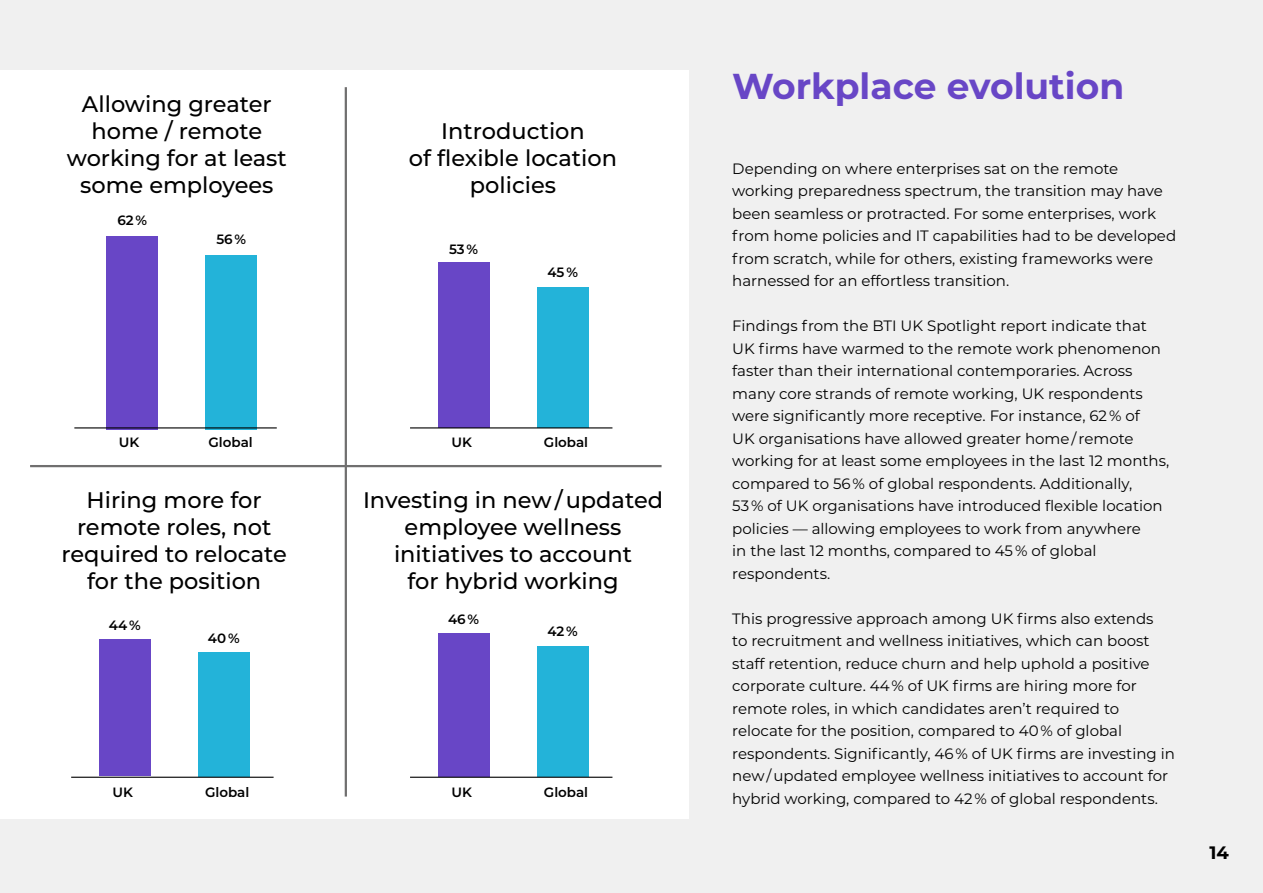
<style>
.page{position:relative;width:1263px;height:893px;background:#f0f0f0}
.page>*{position:absolute;margin:0;border:0;box-sizing:border-box;transform-origin:0 0}
.t1{font:700 36px "Montserrat";color:#6846c6}
.t2{font:500 22.5px/27px "Montserrat";color:#000;text-align:center}
.t3{font:700 18px "Montserrat";color:#000}
.t4{font:15px/22.5px "Montserrat";color:#000}
.t5{font:600 13.5px "Montserrat";color:#000}
</style>
<div class="page">
<div style="left:0;top:70px;width:688px;height:749px;background:#fff"></div>
<hr style="left:345px;top:87px;width:2px;height:710px;background:#706f6f">
<div style="left:107px;top:237px;width:51px;height:193px;background:#6846c6"></div>
<div style="left:206px;top:255px;width:51px;height:175px;background:#23b3d9"></div>
<hr style="left:74px;top:427px;width:203px;height:1px;background:#000">
<div style="left:438px;top:263px;width:51px;height:165px;background:#6846c6"></div>
<div style="left:537px;top:288px;width:51px;height:140px;background:#23b3d9"></div>
<hr style="left:410px;top:427px;width:202px;height:1px;background:#000">
<div style="left:99px;top:639px;width:51px;height:137px;background:#6846c6"></div>
<div style="left:198px;top:652px;width:51px;height:124px;background:#23b3d9"></div>
<hr style="left:71px;top:777px;width:203px;height:1px;background:#000">
<div style="left:438px;top:633px;width:51px;height:143px;background:#6846c6"></div>
<div style="left:537px;top:646px;width:51px;height:130px;background:#23b3d9"></div>
<hr style="left:410px;top:777px;width:202px;height:1px;background:#000">
<hr style="left:30px;top:465px;width:632px;height:2px;background:#706f6f">
<h2 class="t2" style="left:67px;top:90px;width:222px">Allowing greater home / remote working for at least some employees</h2>
<p class="t5" style="left:117px;top:210px;width:31px">62 %</p>
<p class="t5" style="left:216px;top:230px;width:31px">56 %</p>
<p class="t5" style="left:119px;top:433px;width:22px">UK</p>
<p class="t5" style="left:209px;top:433px;width:46px">Global</p>
<h2 class="t2" style="left:62px;top:485px;width:227px">Hiring more for remote roles, not required to relocate for the position</h2>
<p class="t5" style="left:109px;top:615px;width:33px">44 %</p>
<p class="t5" style="left:208px;top:629px;width:33px">40 %</p>
<p class="t5" style="left:113px;top:782px;width:22px">UK</p>
<p class="t5" style="left:205px;top:782px;width:46px">Global</p>
<h2 class="t2" style="left:409px;top:117px;width:210px">Introduction<br>of flexible location policies</h2>
<p class="t5" style="left:449px;top:239px;width:31px">53 %</p>
<p class="t5" style="left:547px;top:262px;width:32px">45 %</p>
<p class="t5" style="left:451px;top:433px;width:22px">UK</p>
<p class="t5" style="left:544px;top:433px;width:46px">Global</p>
<h2 class="t2" style="left:363px;top:485px;width:302px">Investing in new / updated employee wellness initiatives to account<br>for hybrid working</h2>
<p class="t5" style="left:448px;top:610px;width:33px">46 %</p>
<p class="t5" style="left:547px;top:622px;width:32px">42 %</p>
<p class="t5" style="left:451px;top:782px;width:22px">UK</p>
<p class="t5" style="left:544px;top:782px;width:46px">Global</p>
<h1 class="t1" style="left:732px;top:60px;width:393px">Workplace evolution</h1>
<p class="t4" style="left:732px;top:156px;width:445px">Depending on where enterprises sat on the remote working preparedness spectrum, the transition may have been seamless or protracted. For some enterprises, work from home policies and IT capabilities had to be developed from scratch, while for others, existing frameworks were harnessed for an effortless transition.</p>
<p class="t4" style="left:732px;top:314px;width:438px">Findings from the BTI UK Spotlight report indicate that UK firms have warmed to the remote work phenomenon faster than their international contemporaries. Across many core strands of remote working, UK respondents were significantly more receptive. For instance, 62 % of<br>UK organisations have allowed greater home / remote working for at least some employees in the last 12 months, compared to 56 % of global respondents. Additionally,<br>53 % of UK organisations have introduced flexible location policies — allowing employees to work from anywhere<br>in the last 12 months, compared to 45 % of global respondents.</p>
<p class="t4" style="left:732px;top:606px;width:444px">This progressive approach among UK firms also extends<br>to recruitment and wellness initiatives, which can boost staff retention, reduce churn and help uphold a positive corporate culture. 44 % of UK firms are hiring more for remote roles, in which candidates aren’t required to relocate for the position, compared to 40 % of global respondents. Significantly, 46 % of UK firms are investing in new / updated employee wellness initiatives to account for hybrid working, compared to 42 % of global respondents.</p>
<p class="t3" style="left:1209px;top:840px;width:21px">14</p>
</div>
